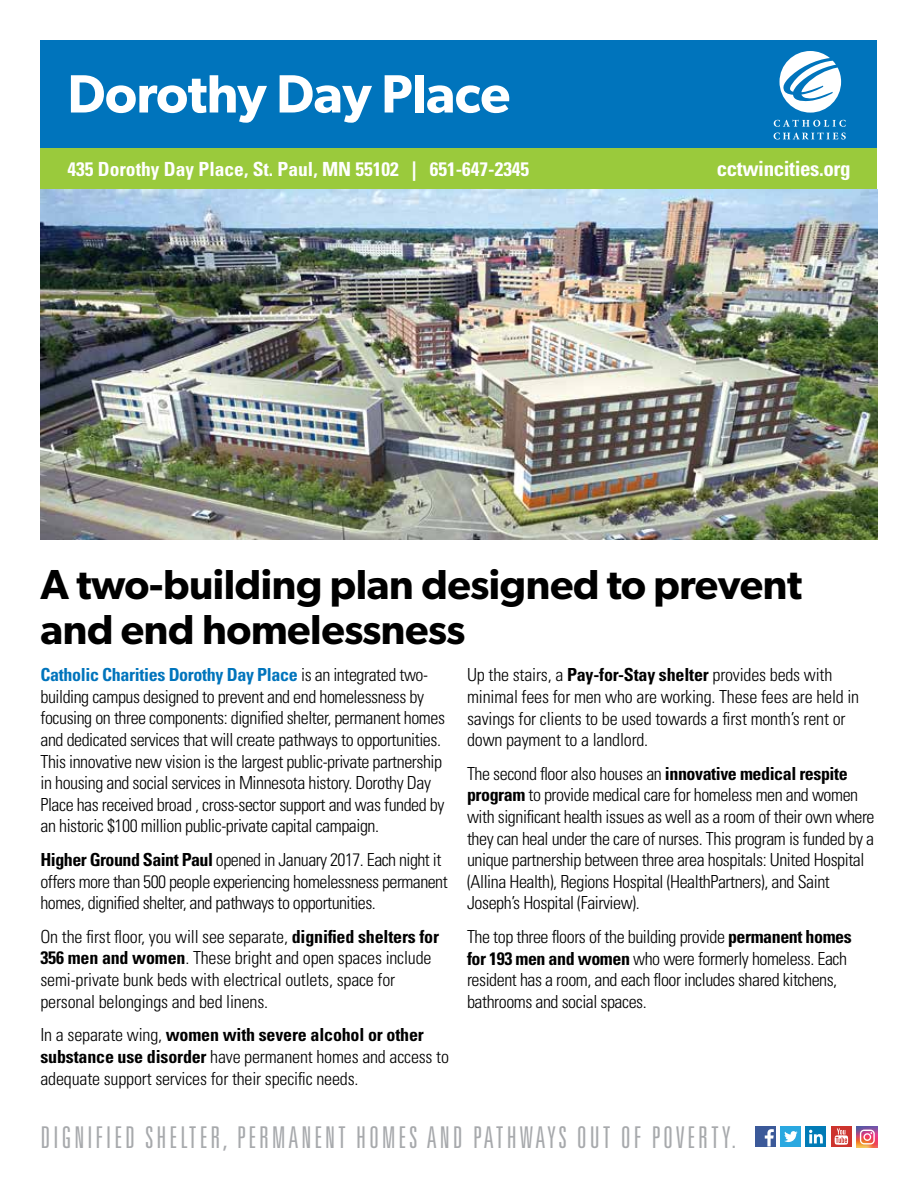
<style>
.page{position:relative;width:918px;height:1188px;background:#fff}
.page>*{position:absolute;margin:0;border:0;box-sizing:border-box;transform-origin:0 0}
.t1{font:600 54px "Gibson";letter-spacing:-.01em;color:#fff}
.t2{font:600 42px/45px "Gibson";letter-spacing:-.01em;color:#000}
.t3{font:300 ultra-condensed 30px "Univers LT Std";letter-spacing:.1em;color:#a7a9ac}
.t4{font:700 condensed 21px "Univers LT Std";letter-spacing:-.02em;color:#fff}
.t5{font:700 condensed 19.5px "Univers LT Std";color:#fff}
.t6{font:300 condensed 18px/21.6px "Univers LT Std";letter-spacing:-.025em;color:#000}
.s1{font-weight:700;color:#0074bc}
.s2{font-weight:700}
</style>
<div class="page">
<div style="left:40px;top:40px;width:838px;height:108px;background:#0074bc"></div>
<svg style="left:780px;top:51px;width:61px;height:62px"></svg>
<svg style="left:774px;top:120px;width:72px;height:20px"></svg>
<img style="left:40px;top:189px;width:838px;height:351px">
<div style="left:40px;top:148px;width:838px;height:41px;background:#9aca3c"></div>
<div style="left:806px;top:1126px;width:20px;height:21px;background:#017bb6"></div>
<svg style="left:809px;top:1130px;width:14px;height:13px"></svg>
<div style="left:756px;top:1127px;width:20px;height:20px;background:#3b5999"></div>
<svg style="left:765px;top:1129px;width:9px;height:17px"></svg>
<div style="left:781px;top:1126px;width:20px;height:21px;background:#2aa8e0"></div>
<svg style="left:784px;top:1131px;width:14px;height:11px"></svg>
<div style="left:831px;top:1126px;width:20px;height:21px;background:#cd332d"></div>
<svg style="left:835px;top:1128px;width:13px;height:17px"></svg>
<img style="left:857px;top:1126px;width:20px;height:21px">
<svg style="left:860px;top:1130px;width:15px;height:14px"></svg>
<h1 class="t1" style="left:68px;top:62px;width:444px">Dorothy Day Place</h1>
<p class="t5" style="left:68px;top:157px;width:463px">435 Dorothy Day Place, St. Paul, MN 55102 | 651-647-2345</p>
<p class="t4" style="left:717px;top:156px;width:135px">cctwincities.org</p>
<h2 class="t2" style="left:40px;top:561px;width:763px">A two-building plan designed to prevent and end homelessness</h2>
<p class="t6" style="left:40px;top:664px;width:406px"><span class="s1">Catholic Charities Dorothy Day Place</span> is an integrated two&shy;building campus designed to prevent and end homelessness by focusing on three components: dignified shelter, permanent homes and dedicated services that will create pathways to opportunities.<br>This innovative new vision is the largest public-private partnership in housing and social services in Minnesota history. Dorothy Day Place has received broad , cross-sector support and was funded by an historic $100 million public-private capital campaign.</p>
<p class="t6" style="left:40px;top:849px;width:409px"><span class="s2">Higher Ground Saint Paul</span> opened in January 2017. Each night it offers more than 500 people experiencing homelessness permanent homes, dignified shelter, and pathways to opportunities.</p>
<p class="t6" style="left:40px;top:926px;width:400px">On the first floor, you will see separate, <span class="s2">dignified shelters for 356 men and women</span>. These bright and open spaces include semi-private bunk beds with electrical outlets, space for personal belongings and bed linens.</p>
<p class="t6" style="left:40px;top:1024px;width:410px">In a separate wing, <span class="s2">women with severe alcohol or other substance use disorder</span> have permanent homes and access to adequate support services for their specific needs.</p>
<p class="t6" style="left:467px;top:664px;width:394px">Up the stairs, a <span class="s2">Pay-for-Stay shelter</span> provides beds with minimal fees for men who are working. These fees are held in savings for clients to be used towards a first month’s rent or down payment to a landlord.</p>
<p class="t6" style="left:467px;top:763px;width:409px">The second floor also houses an <span class="s2">innovative medical respite program</span> to provide medical care for homeless men and women with significant health issues as well as a room of their own where they can heal under the care of nurses. This program is funded by a unique partnership between three area hospitals: United Hospital (Allina Health), Regions Hospital (HealthPartners), and Saint Joseph’s Hospital (Fairview).</p>
<p class="t6" style="left:467px;top:926px;width:386px">The top three floors of the building provide <span class="s2">permanent homes for 193 men and women</span> who were formerly homeless. Each resident has a room, and each floor includes shared kitchens, bathrooms and social spaces.</p>
<h3 class="t3" style="left:40px;top:1121px;width:697px">DIGNIFIED SHELTER, PERMANENT HOMES AND PATHWAYS OUT OF POVERTY.</h3>
</div>
